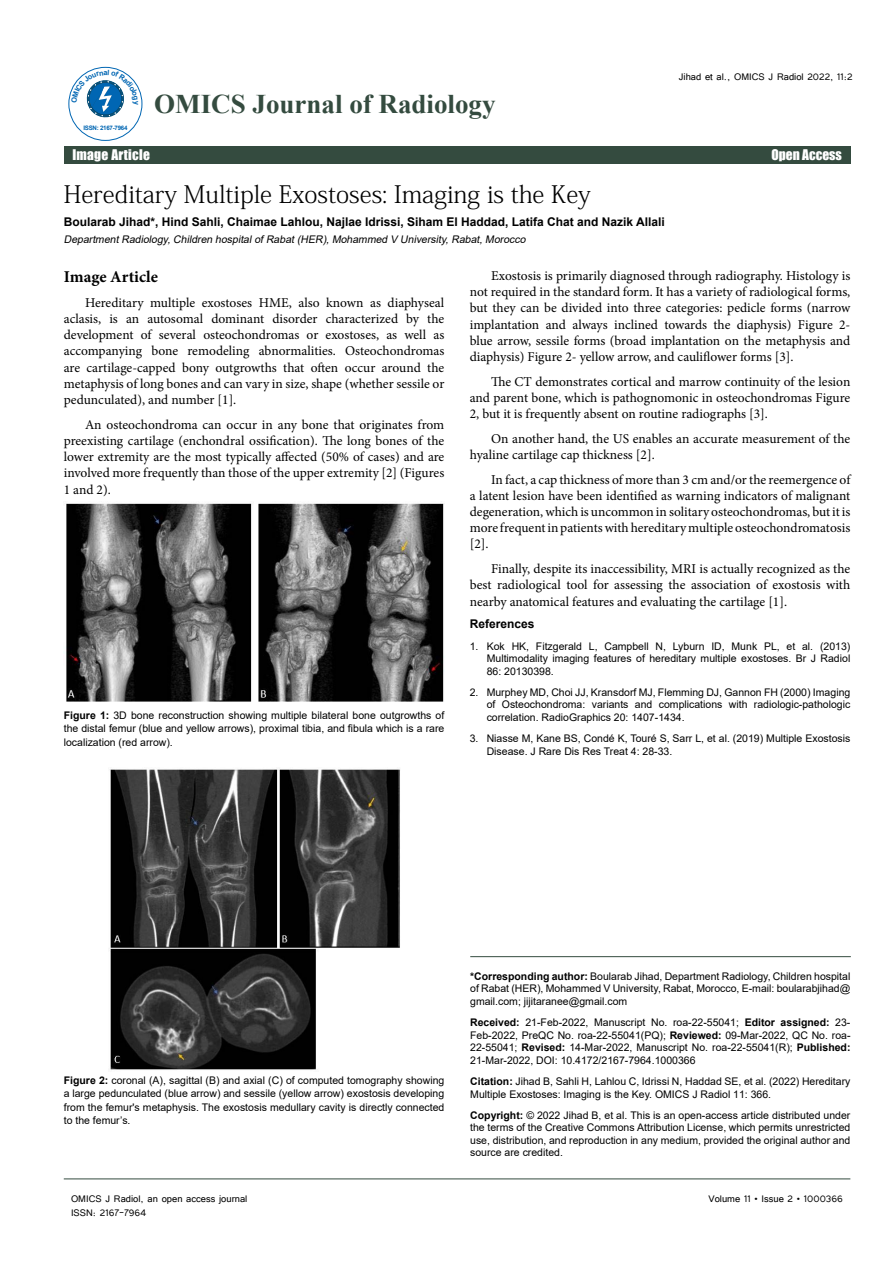
<style>
.page{position:relative;width:893px;height:1263px;background:#fff}
.page>*{position:absolute;margin:0;border:0;box-sizing:border-box;transform-origin:0 0}
.t1{font:700 27px "Times New Roman";color:#344b3f}
.t2{font:24px "Adobe Fangsong Std";color:#000}
.t3{font:16.5px "Impact";letter-spacing:.04em;color:#fff}
.t4{font:700 16.5px "Minion Pro";color:#000}
.t5{font:13.5px/16.2px "Minion Pro";color:#000;text-align:justify}
.t6{font:13.5px "Impact";letter-spacing:.02em;color:#fff}
.t7{font:13.5px "Impact";color:#fff}
.t8{font:12px "Tunga";color:#000}
.t9{font:700 12px "Arial";color:#000}
.t10{font:10.5px/12.6px "Arial";color:#000;text-align:justify}
.t11{font:italic 10.5px "Arial";color:#000}
.t12{font:700 6.15px "Arial";letter-spacing:-.04em;color:#0066b3}
.s1{font-weight:700}
</style>
<div class="page">
<div style="left:64px;top:147px;width:786px;height:17px;background:#344b3f"></div>
<div style="left:69px;top:67px;width:73px;height:74px;border:1px solid #0066b3;border-radius:50%"></div>
<hr style="left:64px;top:1179px;width:786px;height:1px;background:#344b3f">
<hr style="left:470px;top:956px;width:381px;height:1px;background:#344b3f">
<img style="left:66px;top:503px;width:378px;height:199px">
<img style="left:110px;top:769px;width:290px;height:301px">
<svg style="left:71px;top:70px;width:67px;height:49px"></svg>
<p class="t12" style="left:83px;top:123px;width:46px">ISSN: 2167-7964</p>
<h1 class="t1" style="left:154px;top:84px;width:343px">OMICS Journal of Radiology</h1>
<p class="t8" style="left:679px;top:69px;width:175px">Jihad et al., OMICS J Radiol 2022, 11:2</p>
<p class="t6" style="left:72px;top:144px;width:79px">Image Article</p>
<p class="t3" style="left:753px;top:140px;width:94px">Open Access</p>
<p class="t3" style="left:68px;top:140px;width:124px">Research Article</p>
<p class="t7" style="left:771px;top:144px;width:72px">Open Access</p>
<h2 class="t2" style="left:64px;top:180px;width:529px">Hereditary Multiple Exostoses: Imaging is the Key</h2>
<p class="t9" style="left:64px;top:213px;width:603px">Boularab Jihad*, Hind Sahli, Chaimae Lahlou, Najlae Idrissi, Siham El Haddad, Latifa Chat and Nazik Allali</p>
<p class="t11" style="left:64px;top:232px;width:466px">DepartmentRadiology,Children hospitalofRabat(HER),Mohammed V University,Rabat,Morocco</p>
<p class="t4" style="left:64px;top:265px;width:96px">Image Article</p>
<p class="t5" style="left:64px;top:294px;width:382px;text-indent:21px">Hereditary multiple exostoses HME, also known as diaphyseal aclasis, is an autosomal dominant disorder characterized by the development of several osteochondromas or exostoses, as well as accompanying bone remodeling abnormalities. Osteochondromas are cartilage-capped bony outgrowths that often occur around the metaphysis of long bones and can vary in size, shape (whether sessile or pedunculated), and number [1].</p>
<p class="t5" style="left:64px;top:416px;width:382px;text-indent:21px">An osteochondroma can occur in any bone that originates from preexisting cartilage (enchondral ossification). The long bones of the lower extremity are the most typically affected (50% of cases) and are involved more frequently than those of the upper extremity [2] (Figures 1 and 2).</p>
<p class="t5" style="left:470px;top:268px;width:382px;text-indent:21px">Exostosis is primarily diagnosed through radiography. Histology is not required in the standard form. It has a variety of radiological forms, but they can be divided into three categories: pedicle forms (narrow implantation and always inclined towards the diaphysis) Figure 2- blue arrow, sessile forms (broad implantation on the metaphysis and diaphysis) Figure 2- yellow arrow, and cauliflower forms [3].</p>
<p class="t5" style="left:470px;top:373px;width:382px;text-indent:21px">The CT demonstrates cortical and marrow continuity of the lesion and parent bone, which is pathognomonic in osteochondromas Figure 2, but it is frequently absent on routine radiographs [3].</p>
<p class="t5" style="left:470px;top:430px;width:382px;text-indent:21px">On another hand, the US enables an accurate measurement of the hyaline cartilage cap thickness [2].</p>
<p class="t5" style="left:470px;top:471px;width:382px;text-indent:21px">In fact, a cap thickness of more than 3 cm and/or the reemergence of a latent lesion have been identified as warning indicators of malignant degeneration, which is uncommon in solitary osteochondromas, but it is more frequent in patients with hereditary multiple osteochondromatosis [2].</p>
<p class="t5" style="left:470px;top:561px;width:382px;text-indent:21px">Finally, despite its inaccessibility, MRI is actually recognized as the best radiological tool for assessing the association of exostosis with nearby anatomical features and evaluating the cartilage [1].</p>
<p class="t9" style="left:470px;top:616px;width:66px">References</p>
<p class="t10" style="left:487px;top:639px;width:365px;text-indent:-17px">1. Kok HK, Fitzgerald L, Campbell N, Lyburn ID, Munk PL, et al. (2013)<br>Multimodality imaging features of hereditary multiple exostoses. Br J Radiol 86: 20130398.</p>
<p class="t10" style="left:487px;top:686px;width:365px;text-indent:-17px">2. Murphey MD, Choi JJ, Kransdorf MJ, Flemming DJ, Gannon FH (2000) Imaging of Osteochondroma: variants and complications with radiologic-pathologic correlation. RadioGraphics 20: 1407-1434.</p>
<p class="t10" style="left:487px;top:732px;width:365px;text-indent:-17px">3. Niasse M, Kane BS, Condé K, Touré S, Sarr L, et al. (2019) Multiple Exostosis<br>Disease. J Rare Dis Res Treat 4: 28-33.</p>
<p class="t10" style="left:64px;top:708px;width:382px;line-height:13.5px"><span class="s1">Figure 1:</span> 3D bone reconstruction showing multiple bilateral bone outgrowths of the distal femur (blue and yellow arrows), proximal tibia, and fibula which is a rare localization (red arrow).</p>
<p class="t10" style="left:64px;top:1073px;width:382px;line-height:13.5px"><span class="s1">Figure 2:</span> coronal (A), sagittal (B) and axial (C) of computed tomography showing a large pedunculated (blue arrow) and sessile (yellow arrow) exostosis developing from the femur's metaphysis. The exostosis medullary cavity is directly connected to the femur’s.</p>
<p class="t10" style="left:470px;top:970px;width:382px"><span class="s1">*Corresponding author:</span> Boularab Jihad, Department Radiology, Children hospital of Rabat (HER), Mohammed V University, Rabat, Morocco, E-mail: boularabjihad@ gmail.com; jijitaranee@gmail.com</p>
<p class="t10" style="left:470px;top:1016px;width:382px"><span class="s1">Received:</span> 21-Feb-2022, Manuscript No. roa-22-55041; <span class="s1">Editor assigned:</span> 23- Feb-2022, PreQC No. roa-22-55041(PQ); <span class="s1">Reviewed:</span> 09-Mar-2022, QC No. roa-22-55041; <span class="s1">Revised:</span> 14-Mar-2022, Manuscript No. roa-22-55041(R); <span class="s1">Published:<br></span>21-Mar-2022, DOI: 10.4172/2167-7964.1000366</p>
<p class="t10" style="left:470px;top:1075px;width:382px"><span class="s1">Citation:</span> Jihad B, Sahli H, Lahlou C, Idrissi N, Haddad SE, et al. (2022) Hereditary<br>Multiple Exostoses: Imaging is the Key. OMICS J Radiol 11: 366.</p>
<p class="t10" style="left:470px;top:1108px;width:382px"><span class="s1">Copyright:</span> © 2022 Jihad B, et al. This is an open-access article distributed under the terms of the Creative Commons Attribution License, which permits unrestricted use, distribution, and reproduction in any medium, provided the original author and source are credited.</p>
<p class="t8" style="left:71px;top:1190px;width:178px">OMICS J Radiol, an open access journal</p>
<p class="t8" style="left:708px;top:1190px;width:136px">Volume 11 • Issue 2 • 1000366</p>
<p class="t8" style="left:71px;top:1205px;width:77px">ISSN: 2167-7964</p>
</div>
